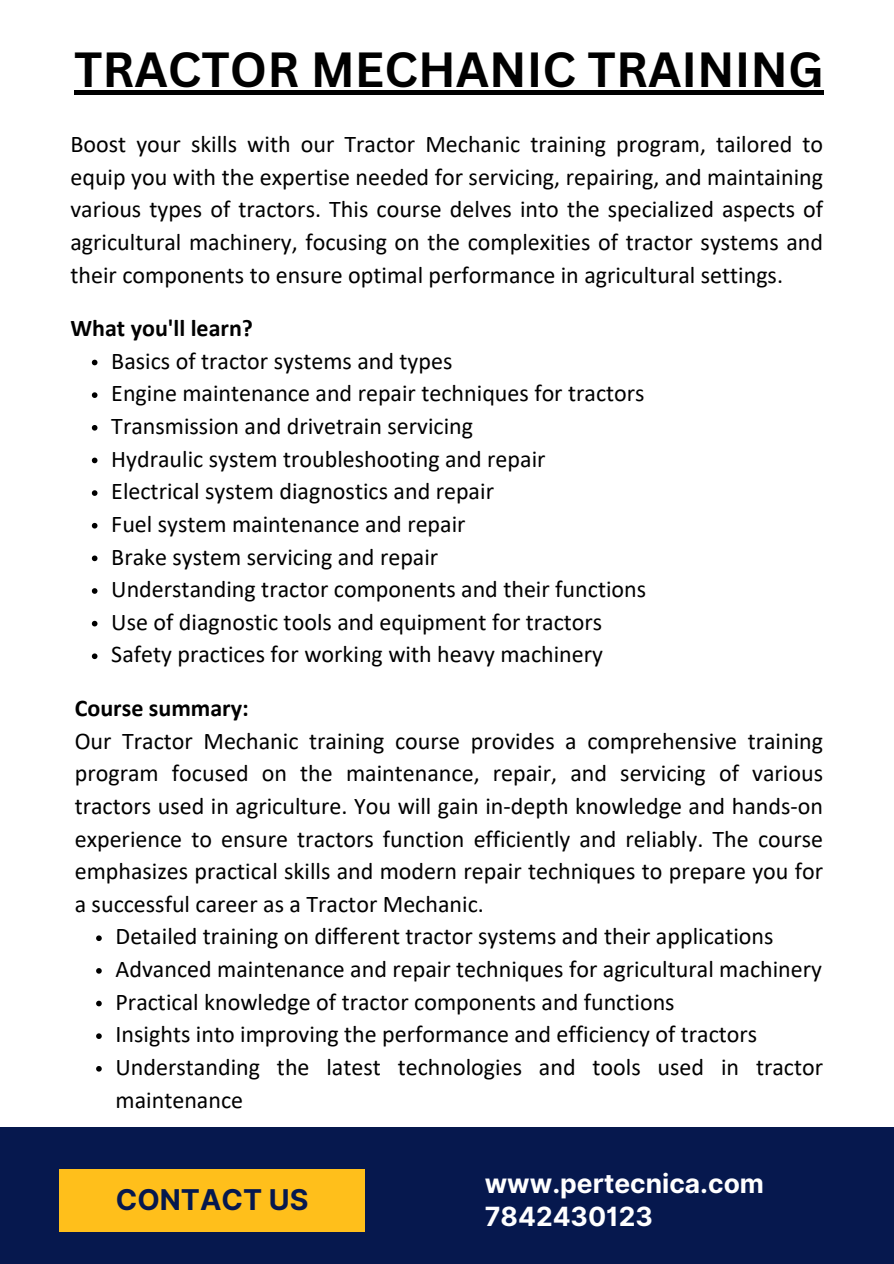
<style>
.page{position:relative;width:894px;height:1264px;background:#fff}
.page>*{position:absolute;margin:0;border:0;box-sizing:border-box;transform-origin:0 0}
.t1{font:700 48px "Canva Sans";color:#000}
.t2{font:700 28.65px "Inter";color:#06184e}
.t3{font:700 26.4px "Inter";color:#fff}
.t4{font:24px/32.7px "Calibri";color:#000;text-align:justify}
.t5{font:700 24px "Calibri";color:#000}
</style>
<div class="page">
<svg style="left:92px;top:360px;width:5px;height:5px"></svg>
<svg style="left:92px;top:392px;width:5px;height:6px"></svg>
<svg style="left:92px;top:425px;width:5px;height:5px"></svg>
<svg style="left:92px;top:457px;width:5px;height:6px"></svg>
<svg style="left:92px;top:490px;width:5px;height:6px"></svg>
<svg style="left:92px;top:523px;width:5px;height:5px"></svg>
<svg style="left:92px;top:555px;width:5px;height:6px"></svg>
<svg style="left:92px;top:588px;width:5px;height:6px"></svg>
<svg style="left:92px;top:621px;width:5px;height:5px"></svg>
<svg style="left:92px;top:653px;width:5px;height:6px"></svg>
<div style="left:74px;top:90px;width:749px;height:5px;background:#000"></div>
<svg style="left:96px;top:935px;width:6px;height:6px"></svg>
<svg style="left:96px;top:968px;width:6px;height:5px"></svg>
<svg style="left:96px;top:1000px;width:6px;height:6px"></svg>
<svg style="left:96px;top:1033px;width:6px;height:5px"></svg>
<svg style="left:96px;top:1066px;width:6px;height:5px"></svg>
<div style="left:0;top:1126px;width:893px;height:137px;background:#06184e"></div>
<div style="left:59px;top:1169px;width:306px;height:62px;background:#ffbf1b"></div>
<p class="t1" style="left:74px;top:36px;width:751px">TRACTOR MECHANIC TRAINING</p>
<h1 class="t4" style="left:70px;top:130px;width:754px">Boost your skills with our Tractor Mechanic training program, tailored to equip you with the expertise needed for servicing, repairing, and maintaining various types of tractors. This course delves into the specialized aspects of agricultural machinery, focusing on the complexities of tractor systems and their components to ensure optimal performance in agricultural settings.</h1>
<p class="t5" style="left:70px;top:318px;width:184px">What you'll learn?</p>
<h4 class="t4" style="left:111px;top:346px;width:342px">Basics of tractor systems and types</h4>
<p class="t4" style="left:111px;top:379px;width:534px">Engine maintenance and repair techniques for tractors</p>
<p class="t4" style="left:111px;top:411px;width:363px">Transmission and drivetrain servicing</p>
<p class="t4" style="left:111px;top:444px;width:435px">Hydraulic system troubleshooting and repair</p>
<p class="t4" style="left:111px;top:477px;width:384px">Electrical system diagnostics and repair</p>
<p class="t4" style="left:111px;top:509px;width:356px">Fuel system maintenance and repair</p>
<p class="t4" style="left:111px;top:542px;width:328px">Brake system servicing and repair</p>
<p class="t4" style="left:111px;top:575px;width:536px">Understanding tractor components and their functions</p>
<p class="t4" style="left:111px;top:607px;width:492px">Use of diagnostic tools and equipment for tractors</p>
<p class="t4" style="left:111px;top:640px;width:493px">Safety practices for working with heavy machinery</p>
<p class="t5" style="left:75px;top:698px;width:175px">Course summary:</p>
<p class="t4" style="left:75px;top:726px;width:749px">Our Tractor Mechanic training course provides a comprehensive training program focused on the maintenance, repair, and servicing of various tractors used in agriculture. You will gain in-depth knowledge and hands-on experience to ensure tractors function efficiently and reliably. The course emphasizes practical skills and modern repair techniques to prepare you for a successful career as a Tractor Mechanic.</p>
<p class="t4" style="left:115px;top:922px;width:659px">Detailed training on different tractor systems and their applications</p>
<p class="t4" style="left:115px;top:954px;width:707px">Advanced maintenance and repair techniques for agricultural machinery</p>
<p class="t4" style="left:115px;top:987px;width:560px">Practical knowledge of tractor components and functions</p>
<p class="t4" style="left:115px;top:1019px;width:643px">Insights into improving the performance and efficiency of tractors</p>
<p class="t4" style="left:115px;top:1052px;width:709px">Understanding the latest technologies and tools used in tractor maintenance</p>
<h3 class="t2" style="left:116px;top:1182px;width:194px">CONTACT US</h3>
<h3 class="t3" style="left:484px;top:1167px;width:281px">www.pertecnica.com</h3>
<h2 class="t3" style="left:484px;top:1200px;width:169px">7842430123</h2>
</div>
